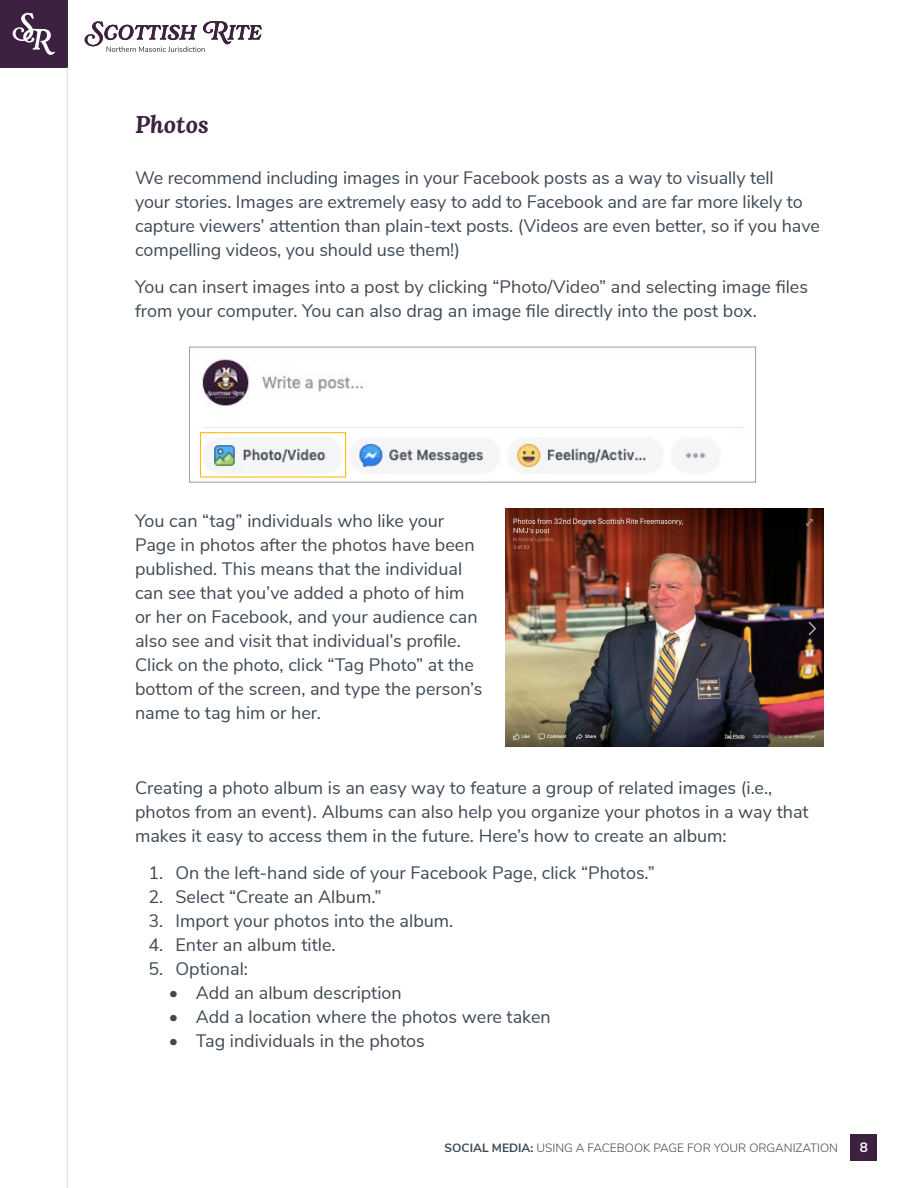
<style>
.page{position:relative;width:918px;height:1188px;background:#fff}
.page>*{position:absolute;margin:0;border:0;box-sizing:border-box;transform-origin:0 0}
.t1{font:italic 700 24px "Lora";color:#3c2140}
.t2{font:18px/24px "Nunito Sans";color:#3f4954}
.t3{font:700 13.5px "Nunito Sans";color:#fff}
.t4{font:300 12px "Nunito Sans";color:#3f4954}
.s1{font-weight:700}
</style>
<div class="page">
<div style="left:0;top:0;width:68px;height:68px;background:#3c2140"></div>
<svg style="left:13px;top:13px;width:42px;height:42px"></svg>
<hr style="left:67px;top:68px;width:1px;height:1120px;background:#dbdbdb">
<div style="left:850px;top:1134px;width:28px;height:27px;background:#3c2140"></div>
<svg style="left:85px;top:21px;width:177px;height:31px"></svg>
<img style="left:199px;top:359px;width:544px;height:119px">
<div style="left:189px;top:347px;width:567px;height:136px;border:1px solid #9ba0a8"></div>
<img style="left:506px;top:509px;width:318px;height:238px">
<div style="left:200px;top:432px;width:146px;height:46px;border:1px solid #fdb913"></div>
<h1 class="t1" style="left:135px;top:107px;width:75px">Photos</h1>
<p class="t2" style="left:135px;top:164px;width:686px">We recommend including images in your Facebook posts as a way to visually tell<br>your stories. Images are extremely easy to add to Facebook and are far more likely to capture viewers’ attention than plain-text posts. (Videos are even better, so if you have compelling videos, you should use them!)</p>
<p class="t2" style="left:135px;top:274px;width:675px">You can insert images into a post by clicking “Photo/Video” and selecting image files from your computer. You can also drag an image file directly into the post box.</p>
<p class="t2" style="left:135px;top:508px;width:349px">You can “tag” individuals who like your Page in photos after the photos have been published. This means that the individual can see that you’ve added a photo of him or her on Facebook, and your audience can also see and visit that individual’s profile.<br>Click on the photo, click “Tag Photo” at the bottom of the screen, and type the person’s name to tag him or her.</p>
<p class="t2" style="left:135px;top:774px;width:675px">Creating a photo album is an easy way to feature a group of related images (i.e., photos from an event). Albums can also help you organize your photos in a way that makes it easy to access them in the future. Here’s how to create an album:</p>
<p class="t2" style="left:148px;top:860px;width:508px">1. On the left-hand side of your Facebook Page, click “Photos.”</p>
<p class="t2" style="left:148px;top:884px;width:235px">2. Select “Create an Album.”</p>
<p class="t2" style="left:148px;top:908px;width:306px">3. Import your photos into the album.</p>
<p class="t2" style="left:148px;top:932px;width:189px">4. Enter an album title.</p>
<p class="t2" style="left:148px;top:956px;width:101px">5. Optional:</p>
<p class="t2" style="left:169px;top:980px;width:235px">• Add an album description</p>
<p class="t2" style="left:169px;top:1004px;width:384px">• Add a location where the photos were taken</p>
<p class="t2" style="left:169px;top:1028px;width:258px">• Tag individuals in the photos</p>
<p class="t4" style="left:445px;top:1139px;width:395px"><span class="s1">SOCIAL MEDIA:</span> USING A FACEBOOK PAGE FOR YOUR ORGANIZATION</p>
<p class="t3" style="left:860px;top:1137px;width:10px">8</p>
</div>
